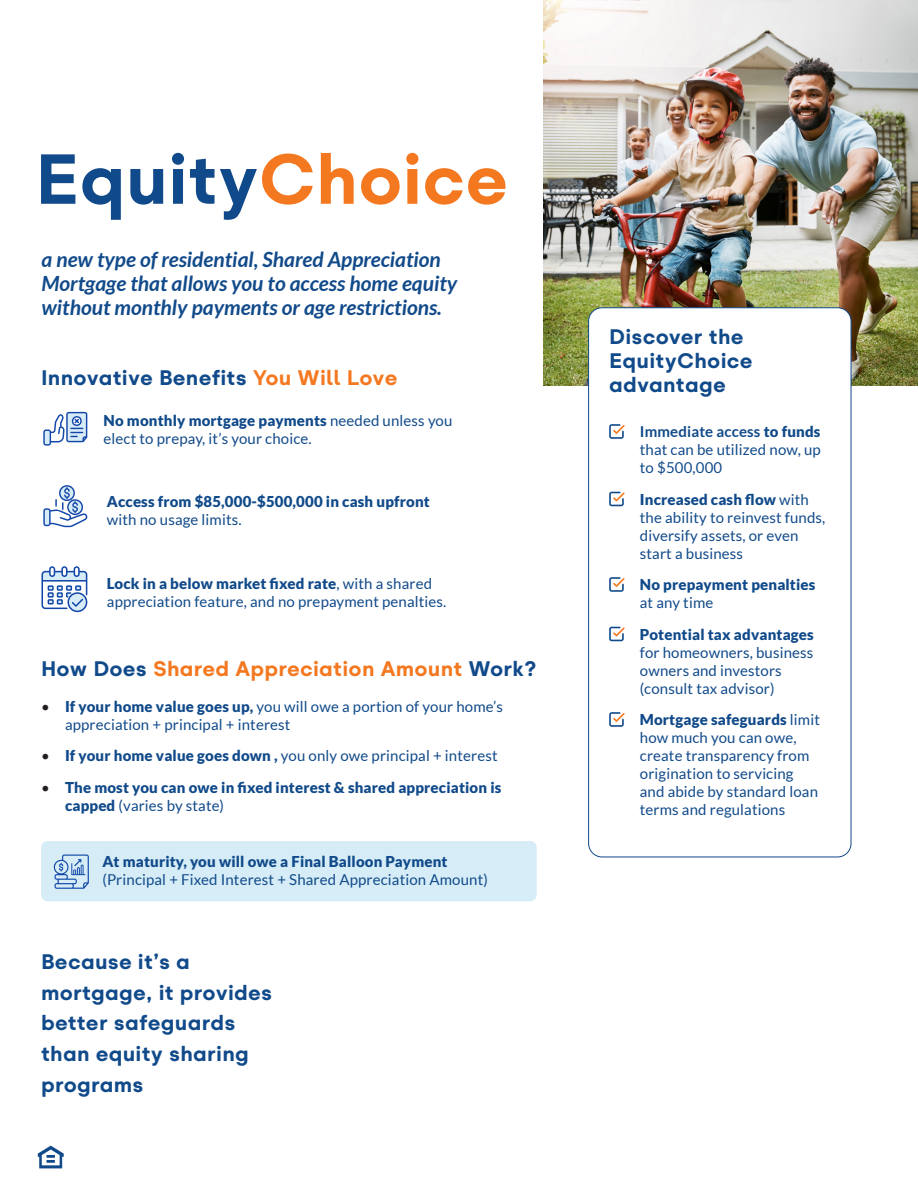
<style>
.page{position:relative;width:918px;height:1188px;background:#fff}
.page>*{position:absolute;margin:0;border:0;box-sizing:border-box;transform-origin:0 0}
.t1{font:800 21px/24px "Glence";letter-spacing:.01em;color:#114a8a}
.Subheadlines{font:italic 700 21px/24px "Lato";color:#114a8a}
.t2{font:800 21px "Glence";letter-spacing:.01em;color:#f47820}
.Body{font:15px/18px "Lato";letter-spacing:.01em;color:#114a8a}
.Body-2{font:900 15px/18px "Lato";letter-spacing:.01em;color:#114a8a}
.s1{color:#f47820}
.s2{font-weight:900}
.s3{font-weight:400}
.s4{color:#114a8a}
.s5{color:#231f20}
.s6{font-weight:400;color:#231f20}
.s7{font-weight:700}
</style>
<div class="page">
<img style="left:543px;top:0;width:375px;height:385px">
<div style="left:589px;top:308px;width:262px;height:549px;background:#fff;border-radius:14px"></div>
<div style="left:588px;top:307px;width:263px;height:550px;border:1px solid #114a8a;border-radius:14px"></div>
<svg style="left:41px;top:154px;width:34px;height:50px"></svg>
<svg style="left:82px;top:168px;width:39px;height:52px"></svg>
<svg style="left:130px;top:169px;width:33px;height:36px"></svg>
<svg style="left:172px;top:153px;width:12px;height:51px"></svg>
<svg style="left:190px;top:154px;width:123px;height:66px"></svg>
<svg style="left:321px;top:153px;width:33px;height:51px"></svg>
<svg style="left:361px;top:168px;width:39px;height:37px"></svg>
<svg style="left:406px;top:153px;width:12px;height:51px"></svg>
<svg style="left:425px;top:168px;width:37px;height:37px"></svg>
<svg style="left:468px;top:168px;width:37px;height:37px"></svg>
<svg style="left:609px;top:424px;width:16px;height:15px"></svg>
<svg style="left:609px;top:492px;width:16px;height:14px"></svg>
<svg style="left:609px;top:577px;width:16px;height:15px"></svg>
<svg style="left:609px;top:627px;width:16px;height:14px"></svg>
<svg style="left:609px;top:712px;width:16px;height:15px"></svg>
<svg style="left:43px;top:412px;width:44px;height:34px"></svg>
<svg style="left:43px;top:485px;width:44px;height:42px"></svg>
<svg style="left:41px;top:566px;width:46px;height:46px"></svg>
<div style="left:41px;top:841px;width:496px;height:60px;background:#d6edf7;border-radius:7px"></div>
<svg style="left:54px;top:855px;width:35px;height:34px"></svg>
<svg style="left:38px;top:1146px;width:26px;height:22px"></svg>
<p class="Subheadlines" style="left:41px;top:248px;width:417px">a new type of residential, Shared Appreciation<br>Mortgage that allows you to access home equity without monthly payments or age restrictions.</p>
<p class="t1" style="left:41px;top:366px;width:358px">Innovative Benefits <span class="s1">You Will Love</span></p>
<p class="Body" style="left:104px;top:411px;width:350px"><span class="s2">No monthly mortgage payments</span> needed unless you elect to prepay, it’s your choice.</p>
<p class="Body-2" style="left:107px;top:493px;width:324px">Access from $85,000-$500,000 in cash upfront <span class="s3">with no usage limits.</span></p>
<p class="Body" style="left:107px;top:575px;width:341px"><span class="s2">Lock in a below market fixed rate</span>, with a shared appreciation feature, and no prepayment penalties.</p>
<p class="t2" style="left:41px;top:657px;width:497px"><span class="s4">How Does</span> Shared Appreciation Amount <span class="s4">Work?</span></p>
<p class="Body" style="left:65px;top:697px;width:439px;text-indent:-24px"><span class="s5">•</span> <span class="s2">If your home value goes up,</span> you will owe a portion of your home’s appreciation + principal + interest</p>
<p class="Body" style="left:41px;top:747px;width:458px"><span class="s5">•</span> <span class="s2">If your home value goes down ,</span> you only owe principal + interest</p>
<p class="Body-2" style="left:65px;top:778px;width:438px;text-indent:-24px"><span class="s6">•</span> The most you can owe in fixed interest &amp; shared appreciation is capped <span class="s3">(varies by state)</span></p>
<p class="Body" style="left:102px;top:852px;width:387px"><span class="s2">At maturity, you will owe a Final Balloon Payment </span>(Principal + Fixed Interest + Shared Appreciation Amount)</p>
<p class="t1" style="left:41px;top:950px;width:150px">Because it’s a</p>
<p class="t1" style="left:41px;top:981px;width:233px">mortgage, it provides</p>
<p class="t1" style="left:41px;top:1012px;width:196px">better safeguards</p>
<p class="t1" style="left:41px;top:1042px;width:210px">than equity sharing</p>
<p class="t1" style="left:41px;top:1073px;width:104px">programs</p>
<p class="t1" style="left:609px;top:325px;width:145px">Discover the<br>EquityChoice advantage</p>
<p class="Body" style="left:640px;top:423px;width:182px;text-align:justify"><span class="s7">Immediate access</span> <span class="s2">to funds </span>that can be utilized now, up to $500,000</p>
<p class="Body" style="left:640px;top:490px;width:187px"><span class="s2">Increased cash flow</span> with the ability to reinvest funds, diversify assets, or even start a business</p>
<p class="Body-2" style="left:640px;top:575px;width:177px">No prepayment penalties <span class="s3">at any time</span></p>
<p class="Body" style="left:640px;top:625px;width:176px"><span class="s2">Potential tax advantages </span>for homeowners, business owners and investors (consult tax advisor)</p>
<p class="Body" style="left:640px;top:711px;width:182px"><span class="s2">Mortgage safeguards</span> limit how much you can owe, create transparency from origination to servicing and abide by standard loan terms and regulations</p>
</div>
